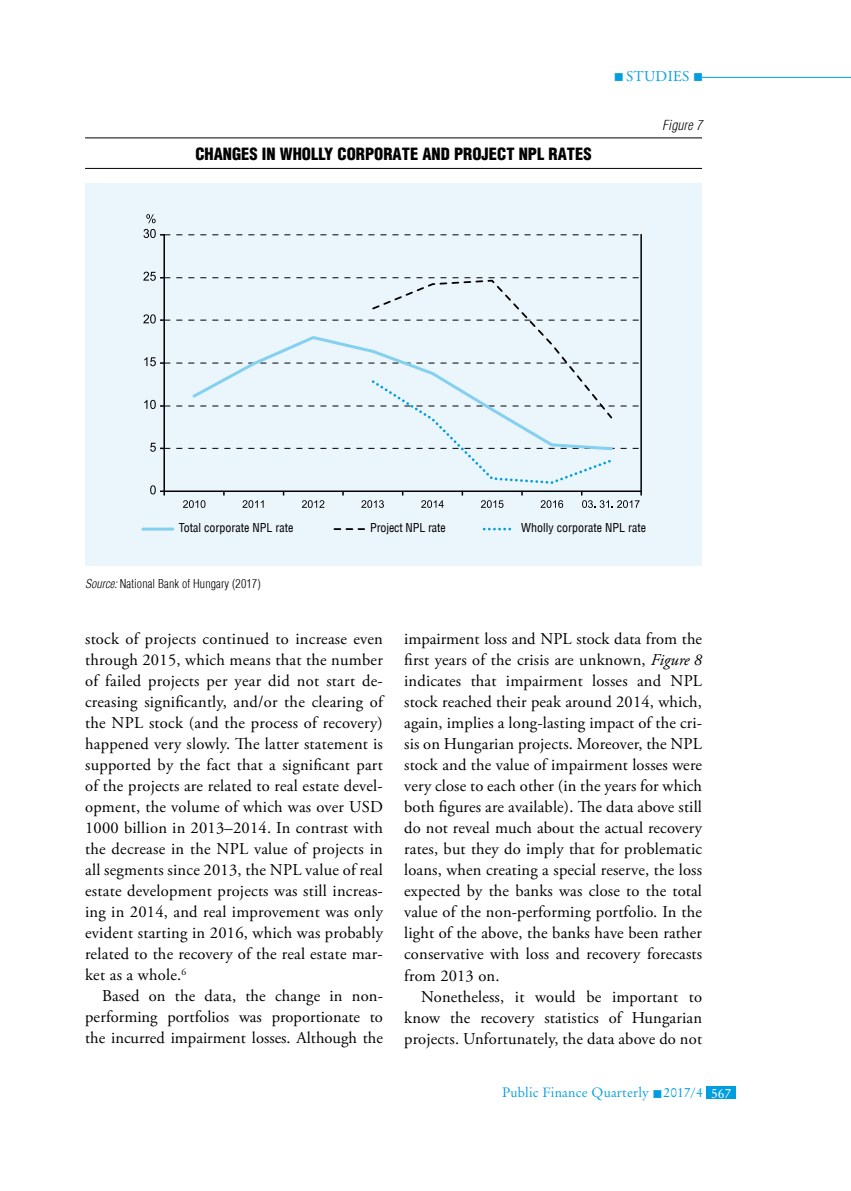
<style>
.page{position:relative;width:851px;height:1191px;background:#fff}
.page>*{position:absolute;margin:0;border:0;box-sizing:border-box;transform-origin:0 0}
.t1{font:16.5px/21px "Adobe Garamond Pro";letter-spacing:.01em;color:#000;text-align:justify}
.t2{font:900 condensed 16.5px "H Helvetica";color:#000}
.t3{font:15px "Adobe Garamond Pro";color:#009ee0}
.t4{font:13.5px "Original Garamond HU Normal";letter-spacing:.01em;color:#009ee0}
.t5{font:italic 300 condensed 13.5px "H Helvetica";letter-spacing:.01em;color:#000}
.t6{font:condensed 12px "H Helvetica";color:#000}
.t7{font:300 condensed 12px "H Helvetica";letter-spacing:.01em;color:#000}
.s1{font-style:italic}
.s2{color:#fff}
</style>
<div class="page">
<hr style="left:702px;top:77px;width:148px;height:1px;background:#009ee0">
<div style="left:706px;top:1086px;width:30px;height:13px;background:#009ee0"></div>
<hr style="left:85px;top:137px;width:617px;height:1px;background:#000">
<hr style="left:85px;top:168px;width:617px;height:1px;background:#000">
<div style="left:85px;top:183px;width:617px;height:383px;background:#ebf6fc"></div>
<svg style="left:334px;top:528px;width:30px;height:2px"></svg>
<svg style="left:484px;top:528px;width:28px;height:2px"></svg>
<hr style="left:143px;top:527px;width:30px;height:3px;background:#84d0f0">
<hr style="left:163px;top:235px;width:2px;height:256px;background:#000">
<hr style="left:640px;top:235px;width:1px;height:256px;background:#000">
<svg style="left:143px;top:272px;width:498px;height:236px"></svg>
<svg style="left:143px;top:229px;width:498px;height:9px"></svg>
<svg style="left:146px;top:214px;width:9px;height:9px"></svg>
<p class="t3" style="left:613px;top:67px;width:91px">■studies ■</p>
<p class="t2" style="left:195px;top:143px;width:333px">CHANGES IN WHOLLY CORPORATE AND PROJECT NPL</p>
<p class="t2" style="left:548px;top:143px;width:45px">RATES</p>
<p class="t5" style="left:662px;top:117px;width:41px">Figure 7</p>
<p class="t6" style="left:179px;top:520px;width:116px">Total corporate NPL rate</p>
<p class="t6" style="left:370px;top:520px;width:77px">Project NPL rate</p>
<p class="t6" style="left:521px;top:520px;width:126px">Wholly corporate NPL rate</p>
<p class="t7" style="left:85px;top:577px;width:177px"><span class="s1">Source:</span> National Bank of Hungary (2017)</p>
<p class="t1" style="left:85px;top:629px;width:301px;text-align:left">stock of projects continued to increase even through 2015, which means that the number of failed projects per year did not start de&shy;creasing significantly, and/or the clearing of the NPL stock (and the process of recovery) happened very slowly. The latter statement is supported by the fact that a significant part of the projects are related to real estate devel&shy;opment, the volume of which was over USD 1000 billion in 2013–2014. In contrast with the decrease in the NPL value of projects in all segments since 2013, the NPL value of real estate development projects was still increas&shy;ing in 2014, and real improvement was only evident starting in 2016, which was probably related to the recovery of the real estate mar&shy;ket as a whole.<sup>6</sup></p>
<p class="t1" style="left:85px;top:986px;width:299px;text-indent:17px">Based on the data, the change in non&shy;performing portfolios was proportionate to the incurred impairment losses. Although the</p>
<p class="t1" style="left:404px;top:629px;width:299px">impairment loss and NPL stock data from the first years of the crisis are unknown, <span class="s1">Figure 8 </span>indicates that impairment losses and NPL stock reached their peak around 2014, which, again, implies a long-lasting impact of the cri&shy;sis on Hungarian projects. Moreover, the NPL stock and the value of impairment losses were very close to each other (in the years for which both figures are available). The data above still do not reveal much about the actual recovery rates, but they do imply that for problematic loans, when creating a special reserve, the loss expected by the banks was close to the total value of the non-performing portfolio. In the light of the above, the banks have been rather conservative with loss and recovery forecasts from 2013 on.</p>
<p class="t1" style="left:404px;top:986px;width:299px;text-indent:17px">Nonetheless, it would be important to know the recovery statistics of Hungarian projects. Unfortunately, the data above do not</p>
<p class="t4" style="left:502px;top:1084px;width:231px">Public Finance Quarterly ■ 2017/4 <span class="s2">567</span></p>
</div>
